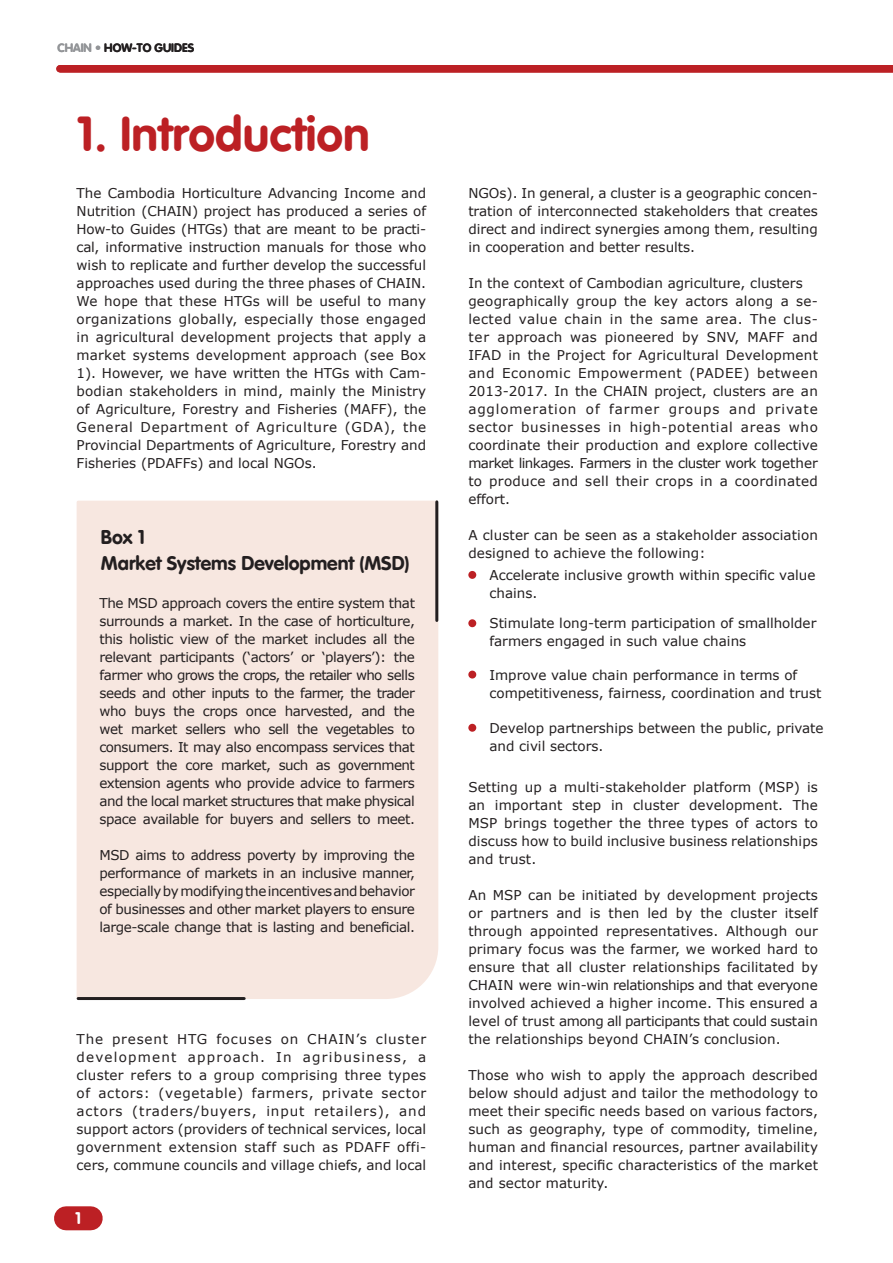
<style>
.page{position:relative;width:893px;height:1263px;background:#fff}
.page>*{position:absolute;margin:0;border:0;box-sizing:border-box;transform-origin:0 0}
.t1{font:48px "VAG Rounded Bold";color:#bc2024}
.t2{font:19.5px "VAG Rounded Bold";color:#231f20}
.t3{font:16.5px "VAG Rounded Bold";color:#fff}
.t4{font:13.5px/18px "Verdana";color:#231f20;text-align:justify}
.t5{font:13.5px/18px "Verdana";letter-spacing:-.03em;color:#231f20}
.t6{font:12px "VAG Rounded Bold";color:#231f20}
.s1{color:#939598}
</style>
<div class="page">
<div style="left:66px;top:1206px;width:25px;height:24px;background:#bc2024"></div>
<div style="left:76px;top:500px;width:363px;height:500px;background:#f7e7e0"></div>
<hr style="left:78px;top:997px;width:166px;height:3px;background:#231f20">
<hr style="left:435px;top:502px;width:3px;height:118px;background:#231f20">
<div style="left:60px;top:65px;width:833px;height:8px;background:#bc2024"></div>
<div style="left:468px;top:571px;width:8px;height:8px;background:#bc2024;border-radius:50%"></div>
<div style="left:468px;top:619px;width:8px;height:8px;background:#bc2024;border-radius:50%"></div>
<div style="left:468px;top:671px;width:8px;height:7px;background:#bc2024;border-radius:50%"></div>
<div style="left:468px;top:724px;width:8px;height:8px;background:#bc2024;border-radius:50%"></div>
<p class="t6" style="left:57px;top:41px;width:138px"><span class="s1">CHAIN •</span> HOW-TO GUIDES</p>
<p class="t1" style="left:77px;top:106px;width:295px">1. Introduction</p>
<p class="t4" style="left:77px;top:184px;width:351px">The Cambodia Horticulture Advancing Income and Nutrition (CHAIN) project has produced a series of How-to Guides (HTGs) that are meant to be practi&shy;cal, informative instruction manuals for those who wish to replicate and further develop the successful approaches used during the three phases of CHAIN.<br>We hope that these HTGs will be useful to many organizations globally, especially those engaged in agricultural development projects that apply a market systems development approach (see Box 1). However, we have written the HTGs with Cam&shy;bodian stakeholders in mind, mainly the Ministry of Agriculture, Forestry and Fisheries (MAFF), the General Department of Agriculture (GDA), the Provincial Departments of Agriculture, Forestry and Fisheries (PDAFFs) and local NGOs.</p>
<p class="t2" style="left:101px;top:526px;width:46px">Box 1</p>
<p class="t2" style="left:101px;top:551px;width:310px">Market Systems Development (MSD)</p>
<p class="t4" style="left:99px;top:595px;width:317px">The MSD approach covers the entire system that surrounds a market. In the case of horticulture, this holistic view of the market includes all the relevant participants (‘actors’ or ‘players’): the farmer who grows the crops, the retailer who sells seeds and other inputs to the farmer, the trader who buys the crops once harvested, and the wet market sellers who sell the vegetables to</p>
<p class="t4" style="left:99px;top:739px;width:317px">consumers. It may also encompass services that support the core market, such as government extension agents who provide advice to farmers and the local market structures that make physical space available for buyers and sellers to meet.</p>
<p class="t5" style="left:99px;top:847px;width:317px">MSD aims to address poverty by improving the performance of markets in an inclusive manner,</p>
<p class="t4" style="left:99px;top:883px;width:317px">especially by modifying the incentives and behavior of businesses and other market players to ensure large-scale change that is lasting and beneficial.</p>
<p class="t4" style="left:77px;top:1030px;width:351px">The present HTG focuses on CHAIN’s cluster development approach. In agribusiness, a cluster refers to a group comprising three types of actors: (vegetable) farmers, private sector actors (traders/buyers, input retailers), and support actors (providers of technical services, local government extension staff such as PDAFF offi&shy;cers, commune councils and village chiefs, and local</p>
<p class="t3" style="left:75px;top:1209px;width:8px">1</p>
<p class="t4" style="left:468px;top:184px;width:351px">NGOs). In general, a cluster is a geographic concen&shy;tration of interconnected stakeholders that creates direct and indirect synergies among them, resulting in cooperation and better results.</p>
<p class="t4" style="left:468px;top:274px;width:336px">In the context of Cambodian agriculture, clusters</p>
<p class="t4" style="left:468px;top:292px;width:351px">geographically group the key actors along a se&shy;lected value chain in the same area. The clus&shy;ter approach was pioneered by SNV, MAFF and IFAD in the Project for Agricultural Development and Economic Empowerment (PADEE) between 2013-2017. In the CHAIN project, clusters are an agglomeration of farmer groups and private sector businesses in high-potential areas who coordinate their production and explore collective market linkages. Farmers in the cluster work together to produce and sell their crops in a coordinated effort.</p>
<p class="t4" style="left:468px;top:526px;width:351px">A cluster can be seen as a stakeholder association designed to achieve the following:</p>
<p class="t4" style="left:489px;top:566px;width:327px">Accelerate inclusive growth within specific value chains.</p>
<p class="t4" style="left:489px;top:614px;width:328px">Stimulate long-term participation of smallholder farmers engaged in such value chains</p>
<p class="t4" style="left:489px;top:666px;width:334px">Improve value chain performance in terms of competitiveness, fairness, coordination and trust</p>
<p class="t4" style="left:489px;top:719px;width:336px">Develop partnerships between the public, private and civil sectors.</p>
<p class="t4" style="left:468px;top:778px;width:351px">Setting up a multi-stakeholder platform (MSP) is an important step in cluster development. The MSP brings together the three types of actors to discuss how to build inclusive business relationships and trust.</p>
<p class="t4" style="left:468px;top:886px;width:351px">An MSP can be initiated by development projects or partners and is then led by the cluster itself through appointed representatives. Although our primary focus was the farmer, we worked hard to ensure that all cluster relationships facilitated by CHAIN were win-win relationships and that everyone involved achieved a higher income. This ensured a level of trust among all participants that could sustain the relationships beyond CHAIN’s conclusion.</p>
<p class="t4" style="left:468px;top:1066px;width:351px">Those who wish to apply the approach described below should adjust and tailor the methodology to meet their specific needs based on various factors, such as geography, type of commodity, timeline, human and financial resources, partner availability and interest, specific characteristics of the market and sector maturity.</p>
</div>
